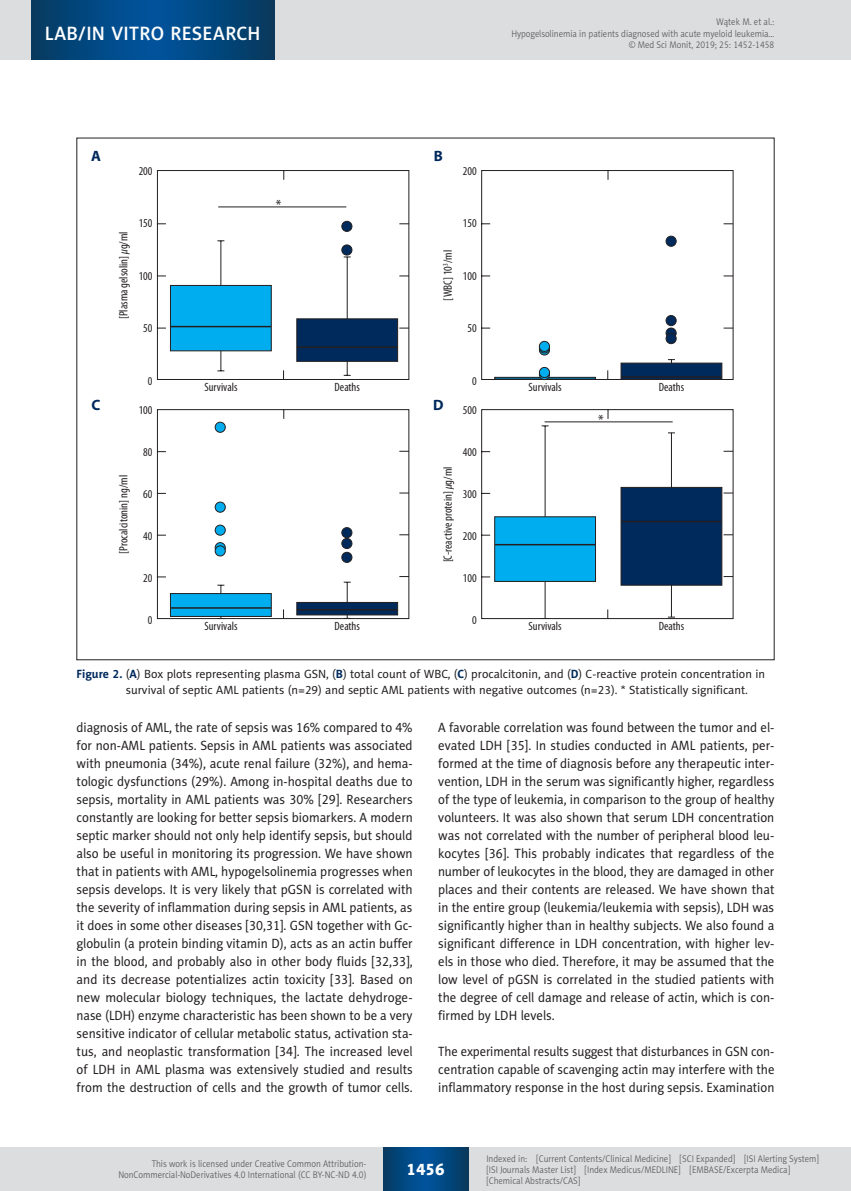
<style>
.page{position:relative;width:851px;height:1191px;background:#fff}
.page>*{position:absolute;margin:0;border:0;box-sizing:border-box;transform-origin:0 0}
.t1{font:19.5px "Naomi Sans EFN Medium";letter-spacing:.015em;color:#fff}
.t2{font:16.5px "Naomi Sans EFN Heavy";color:#fff}
.t3{font:700 15px "Myriad Pro";color:#00295c}
.t4{font:condensed 15px "Myriad Pro";color:#231f20}
.MSM_Body{font:13.5px/18px "Naomi Sans EFN";color:#231f20;text-align:justify;scale:.94 1}
.MSM_Body-2{font:13.5px/18px "Naomi Sans EFN";color:#231f20;text-align:justify;scale:.95 1}
.MSM_Body-3{font:13.5px/18px "Naomi Sans EFN";color:#231f20;text-align:justify;scale:.93 1}
.MSM_Rycina_tytul{font:12px/15.8px "Naomi Sans EFN";color:#231f20}
.t5{font:condensed 12px "Myriad Pro";color:#231f20}
.t6{font:9.75px/11.2px "Naomi Sans EFN Light";color:#57585a;text-align:right;scale:.9 1}
.s1{font-style:italic}
.s2{font-weight:700;color:#00295c}
</style>
<div class="page">
<svg style="left:156px;top:170px;width:58px;height:74px"></svg>
<svg style="left:156px;top:244px;width:253px;height:375px"></svg>
<div style="left:170px;top:593px;width:101px;height:24px;background:#00aeef;border:1px solid #231f20"></div>
<hr style="left:171px;top:607px;width:100px;height:1px;background:#231f20">
<hr style="left:347px;top:582px;width:1px;height:36px;background:#231f20">
<div style="left:296px;top:602px;width:102px;height:13px;background:#00295c;border:1px solid #231f20"></div>
<hr style="left:297px;top:609px;width:100px;height:1px;background:#231f20">
<div style="left:342px;top:552px;width:10px;height:10px;background:#00295c;border-radius:50%"></div>
<div style="left:341px;top:552px;width:11px;height:11px;border:1px solid #231f20;border-radius:50%"></div>
<svg style="left:214px;top:170px;width:519px;height:387px"></svg>
<svg style="left:480px;top:235px;width:253px;height:384px"></svg>
<div style="left:494px;top:516px;width:101px;height:66px;background:#00aeef;border:1px solid #231f20"></div>
<hr style="left:495px;top:544px;width:100px;height:1px;background:#231f20">
<hr style="left:671px;top:433px;width:1px;height:184px;background:#231f20">
<div style="left:620px;top:487px;width:102px;height:98px;background:#00295c;border:1px solid #231f20"></div>
<hr style="left:621px;top:521px;width:100px;height:1px;background:#231f20">
<div style="left:539px;top:344px;width:11px;height:11px;border:1px solid #231f20;border-radius:50%"></div>
<div style="left:539px;top:343px;width:10px;height:10px;background:#1a4051;border-radius:50%"></div>
<div style="left:539px;top:342px;width:11px;height:11px;border:1px solid #231f20;border-radius:50%"></div>
<div style="left:539px;top:341px;width:10px;height:10px;background:#00aeef;border-radius:50%"></div>
<div style="left:539px;top:341px;width:11px;height:11px;border:1px solid #231f20;border-radius:50%"></div>
<div style="left:539px;top:369px;width:10px;height:10px;background:#0a7fad;border-radius:50%"></div>
<div style="left:539px;top:369px;width:11px;height:11px;border:1px solid #231f20;border-radius:50%"></div>
<div style="left:539px;top:367px;width:10px;height:10px;background:#00aeef;border-radius:50%"></div>
<div style="left:539px;top:367px;width:11px;height:11px;border:1px solid #231f20;border-radius:50%"></div>
<div style="left:0;top:1148px;width:850px;height:43px;background:#dcdddf"></div>
<svg style="left:383px;top:1147px;width:85px;height:43px;background:#02477e"></svg>
<div style="left:0;top:0;width:850px;height:60px;background:#dcdddf"></div>
<hr style="left:850px;top:0;width:1px;height:60px;background:#dcdddf">
<svg style="left:32px;top:0;width:242px;height:60px;background:#02477f"></svg>
<h1 class="t1" style="left:45px;top:22px;width:217px">LAB/IN VITRO RESEARCH</h1>
<p class="t6" style="left:511px;top:16px;width:294px">Wątek M. et al.:<br>Hypogelsolinemia in patients diagnosed with acute myeloid leukemia… © Med Sci Monit, 2019; 25: 1452-1458</p>
<p class="t3" style="left:91px;top:147px;width:11px">A</p>
<p class="t3" style="left:433px;top:147px;width:11px">B</p>
<p class="t5" style="left:139px;top:164px;width:15px">200</p>
<p class="t5" style="left:463px;top:164px;width:15px">200</p>
<p class="t4" style="left:276px;top:197px;width:7px">*</p>
<p class="t5" style="left:139px;top:217px;width:15px">150</p>
<p class="t5" style="left:463px;top:217px;width:15px">150</p>
<p class="t5" style="left:117px;top:319px;width:90px;rotate:-90deg">[Plasma gelsolin] <span class="s1">μ</span>g/ml</p>
<p class="t5" style="left:139px;top:269px;width:15px">100</p>
<p class="t5" style="left:441px;top:301px;width:52px;rotate:-90deg">[WBC] 10<sup>3</sup>/ml</p>
<p class="t5" style="left:463px;top:269px;width:15px">100</p>
<p class="t5" style="left:143px;top:322px;width:11px">50</p>
<p class="t5" style="left:467px;top:322px;width:11px">50</p>
<p class="t5" style="left:148px;top:374px;width:6px">0</p>
<p class="t5" style="left:204px;top:381px;width:35px">Survivals</p>
<p class="t5" style="left:334px;top:381px;width:27px">Deaths</p>
<p class="t5" style="left:472px;top:374px;width:6px">0</p>
<p class="t5" style="left:528px;top:381px;width:35px">Survivals</p>
<p class="t5" style="left:658px;top:381px;width:27px">Deaths</p>
<p class="t3" style="left:91px;top:395px;width:10px">C</p>
<p class="t5" style="left:117px;top:554px;width:80px;rotate:-90deg">[Procalcitonin] ng/ml</p>
<p class="t5" style="left:139px;top:403px;width:15px">100</p>
<p class="t5" style="left:143px;top:445px;width:11px">80</p>
<p class="t5" style="left:143px;top:487px;width:11px">60</p>
<p class="t5" style="left:143px;top:529px;width:11px">40</p>
<p class="t5" style="left:143px;top:571px;width:11px">20</p>
<p class="t5" style="left:148px;top:613px;width:6px">0</p>
<p class="t5" style="left:204px;top:620px;width:35px">Survivals</p>
<p class="t5" style="left:334px;top:620px;width:27px">Deaths</p>
<p class="t3" style="left:433px;top:395px;width:12px">D</p>
<p class="t5" style="left:441px;top:562px;width:97px;rotate:-90deg">[C-reactive protein] <span class="s1">μ</span>g/ml</p>
<p class="t5" style="left:463px;top:403px;width:15px">500</p>
<p class="t5" style="left:463px;top:445px;width:15px">400</p>
<p class="t5" style="left:463px;top:487px;width:15px">300</p>
<p class="t5" style="left:463px;top:529px;width:15px">200</p>
<p class="t5" style="left:463px;top:571px;width:15px">100</p>
<p class="t5" style="left:472px;top:613px;width:6px">0</p>
<p class="t4" style="left:598px;top:412px;width:7px">*</p>
<p class="t5" style="left:528px;top:620px;width:35px">Survivals</p>
<p class="t5" style="left:658px;top:620px;width:27px">Deaths</p>
<p class="MSM_Rycina_tytul" style="left:126px;top:666px;width:640px;text-indent:-49px"><span class="s2">Figure 2.</span> (<span class="s2">A</span>) Box plots representing plasma GSN, (<span class="s2">B</span>) total count of WBC, (<span class="s2">C</span>) procalcitonin, and (<span class="s2">D</span>) C-reactive protein concentration in survival of septic AML patients (n=29) and septic AML patients with negative outcomes (n=23). * Statistically significant.</p>
<p class="MSM_Body" style="left:77px;top:718px;width:359px">diagnosis of AML, the rate of sepsis was 16% compared to 4% for non-AML patients. Sepsis in AML patients was associated with pneumonia (34%), acute renal failure (32%), and hema&shy;tologic dysfunctions (29%). Among in-hospital deaths due to sepsis, mortality in AML patients was 30% [29]. Researchers constantly are looking for better sepsis biomarkers. A modern septic marker should not only help identify sepsis, but should also be useful in monitoring its progression. We have shown that in patients with AML, hypogelsolinemia progresses when sepsis develops. It is very likely that pGSN is correlated with the severity of inflammation during sepsis in AML patients, as it does in some other diseases [30,31]. GSN together with Gc&shy;globulin (a protein binding vitamin D), acts as an actin buffer in the blood, and probably also in other body fluids [32,33], and its decrease potentializes actin toxicity [33]. Based on new molecular biology techniques, the lactate dehydroge&shy;nase (LDH) enzyme characteristic has been shown to be a very sensitive indicator of cellular metabolic status, activation sta&shy;tus, and neoplastic transformation [34]. The increased level of LDH in AML plasma was extensively studied and results from the destruction of cells and the growth of tumor cells.</p>
<p class="MSM_Body-2" style="left:438px;top:718px;width:355px">A favorable correlation was found between the tumor and el&shy;evated LDH [35]. In studies conducted in AML patients, per&shy;formed at the time of diagnosis before any therapeutic inter&shy;vention, LDH in the serum was significantly higher, regardless of the type of leukemia, in comparison to the group of healthy volunteers. It was also shown that serum LDH concentration was not correlated with the number of peripheral blood leu&shy;kocytes [36]. This probably indicates that regardless of the number of leukocytes in the blood, they are damaged in other places and their contents are released. We have shown that in the entire group (leukemia/leukemia with sepsis), LDH was significantly higher than in healthy subjects. We also found a significant difference in LDH concentration, with higher lev&shy;els in those who died. Therefore, it may be assumed that the low level of pGSN is correlated in the studied patients with the degree of cell damage and release of actin, which is con&shy;firmed by LDH levels.</p>
<p class="MSM_Body-3" style="left:438px;top:1042px;width:363px">The experimental results suggest that disturbances in GSN con&shy;centration capable of scavenging actin may interfere with the inflammatory response in the host during sepsis. Examination</p>
<p class="t6" style="left:118px;top:1158px;width:277px">This work is licensed under Creative Common Attribution-<br>NonCommercial-NoDerivatives 4.0 International (CC BY-NC-ND 4.0)</p>
<p class="t2" style="left:406px;top:1159px;width:40px">1456</p>
<p class="t6" style="left:486px;top:1152px;width:371px;text-align:left">Indexed in: [Current Contents/Clinical Medicine] [SCI Expanded] [ISI Alerting System] [ISI Journals Master List] [Index Medicus/MEDLINE] [EMBASE/Excerpta Medica] [Chemical Abstracts/CAS]</p>
</div>
